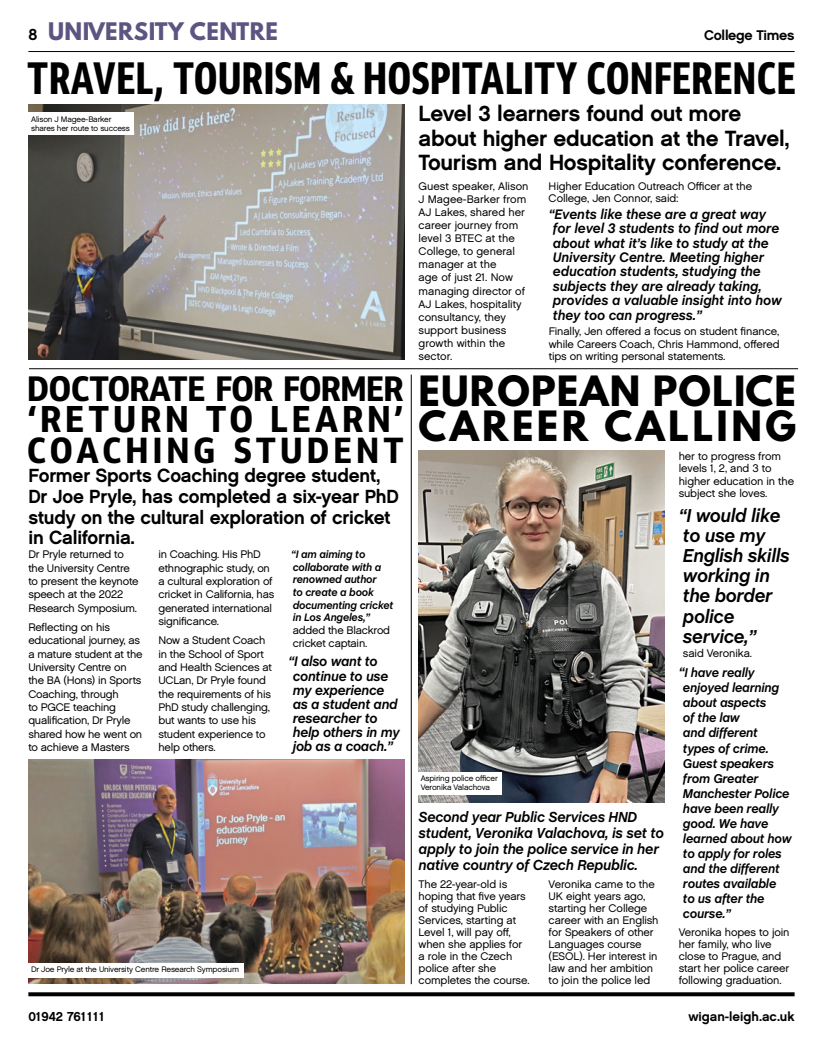
<style>
.page{position:relative;width:823px;height:1049px;background:#fff}
.page>*{position:absolute;margin:0;border:0;box-sizing:border-box;transform-origin:0 0}
.t1{font:800 condensed 45px "Venn";color:#000}
.t2{font:700 37px/35px "League Spartan";letter-spacing:.035em;color:#000}
.t3{font:37px "Venn Semi Cd X Bold";letter-spacing:.1em;color:#000}
.t4{font:36px "Venn Semi Cd X Bold";letter-spacing:.11em;color:#000}
.t5{font:35px "Venn Semi Cd X Bold";letter-spacing:-.02em;color:#000}
.t6{font:22px/24.4px "Chalet New York Nineteen Sixty";letter-spacing:-.01em;color:#000}
.t7{font:700 21.4px "League Spartan";letter-spacing:.02em;color:#5c5581}
.t8{font:19px/20.8px "Chalet New York Nineteen Sixty";letter-spacing:-.01em;color:#000}
.t9{font:italic 700 19px/20px "Chalet";letter-spacing:-.02em;color:#000}
.t10{font:16px "Chalet New York Nineteen Sixty";color:#000}
.t11{font:italic 700 14.8px/16px "Chalet";letter-spacing:-.02em;color:#000}
.t12{font:italic 700 14px/14.5px "Chalet";letter-spacing:-.01em;color:#000}
.t13{font:14px "Chalet New York Nineteen Sixty";letter-spacing:-.02em;color:#000}
.t14{font:italic 700 13px/15px "Chalet";letter-spacing:-.02em;color:#000}
.t15{font:13px "Chalet New York Nineteen Sixty";color:#000}
.t16{font:11px/13.4px "Chalet London Nineteen Sixty";letter-spacing:-.01em;color:#000}
.t17{font:italic 700 11px/12.6px "Chalet";letter-spacing:-.02em;color:#000}
.t18{font:8px/9px "Chalet London Nineteen Sixty";letter-spacing:-.02em;color:#000}
.s1{font-size:14px}
</style>
<div class="page">
<hr style="left:28px;top:51px;width:766px;height:1px;background:#000">
<svg style="left:28px;top:992px;width:766px;height:4px;background:#121212"></svg>
<img style="left:28px;top:104px;width:376px;height:256px">
<hr style="left:410px;top:375px;width:1px;height:609px;background:#000">
<div style="left:28px;top:112px;width:105px;height:23px;background:#fff"></div>
<img style="left:418px;top:451px;width:246px;height:351px">
<div style="left:417px;top:772px;width:84px;height:23px;background:#fff"></div>
<img style="left:28px;top:760px;width:376px;height:224px">
<hr style="left:29px;top:368px;width:768px;height:1px;background:#000">
<div style="left:28px;top:963px;width:216px;height:14px;background:#fff"></div>
<h3 class="t7" style="left:48px;top:15px;width:231px">UNIVERSITY CENTRE</h3>
<h3 class="t10" style="left:28px;top:25px;width:10px">8</h3>
<p class="t13" style="left:703px;top:27px;width:92px">College Times</p>
<h1 class="t1" style="left:27px;top:50px;width:770px">TRAVEL, TOURISM &amp; HOSPITALITY CONFERENCE</h1>
<p class="t18" style="left:31px;top:114px;width:100px">Alison J Magee-Barker shares her route to success</p>
<h3 class="t5" style="left:27px;top:366px;width:378px">DOCTORATE FOR FORMER</h3>
<h2 class="t3" style="left:27px;top:395px;width:378px">‘RETURN TO LEARN’</h2>
<h3 class="t4" style="left:27px;top:427px;width:378px">COACHING STUDENT</h3>
<h3 class="t8" style="left:28px;top:465px;width:372px">Former Sports Coaching degree student, Dr Joe Pryle, has completed a six-year PhD study on the cultural exploration of cricket in California.</h3>
<p class="t16" style="left:28px;top:548px;width:112px">Dr Pryle returned to the University Centre to present the keynote speech at the 2022<br>Research Symposium.</p>
<p class="t16" style="left:28px;top:620px;width:116px">Reflecting on his educational journey, as a mature student at the<br>University Centre on the BA (Hons) in Sports<br>Coaching, through<br>to PGCE teaching qualification, Dr Pryle shared how he went on to achieve a Masters</p>
<p class="t16" style="left:158px;top:548px;width:117px">in Coaching. His PhD ethnographic study, on a cultural exploration of cricket in California, has generated international significance.</p>
<p class="t16" style="left:158px;top:633px;width:115px">Now a Student Coach in the School of Sport and Health Sciences at<br>UCLan, Dr Pryle found the requirements of his<br>PhD study challenging, but wants to use his student experience to help others.</p>
<p class="t17" style="left:291px;top:548px;width:104px">“I am aiming to collaborate with a renowned author<br>to create a book documenting cricket in Los Angeles,”</p>
<p class="t16" style="left:292px;top:624px;width:99px;line-height:12.6px">added the Blackrod cricket captain.</p>
<p class="t12" style="left:292px;top:655px;width:108px;line-height:14.1px;text-indent:-4px">“I also want to continue to use my experience as a student and researcher to help others in my job as a coach.”</p>
<p class="t18" style="left:31px;top:965px;width:209px">Dr Joe Pryle at the University Centre Research Symposium</p>
<h3 class="t6" style="left:418px;top:101px;width:372px">Level 3 learners found out more about higher education at the Travel,<br>Tourism and Hospitality conference.</h3>
<p class="t16" style="left:418px;top:179px;width:111px;line-height:13.1px">Guest speaker, Alison<br>J Magee-Barker from<br>AJ Lakes, shared her career journey from level 3 BTEC at the<br>College, to general manager at the<br>age of just 21. Now managing director of<br>AJ Lakes, hospitality consultancy, they support business growth within the sector.</p>
<p class="t16" style="left:548px;top:180px;width:205px;line-height:12.3px">Higher Education Outreach Officer at the<br>College, Jen Connor, said:</p>
<p class="t12" style="left:552px;top:207px;width:230px;text-indent:-4px">“Events like these are a great way for level 3 students to find out more about what it’s like to study at the University Centre. Meeting higher education students, studying the subjects they are already taking, provides a valuable insight into how they too can progress.”</p>
<p class="t16" style="left:548px;top:325px;width:232px;line-height:12.3px;text-align:justify">Finally, Jen offered a focus on student finance, while Careers Coach, Chris Hammond, offered tips on writing personal statements.</p>
<h2 class="t2" style="left:418px;top:373px;width:379px">EUROPEAN POLICE<br>CAREER CALLING</h2>
<p class="t18" style="left:420px;top:773px;width:79px">Aspiring police officer<br>Veronika Valachova</p>
<h3 class="t11" style="left:418px;top:809px;width:247px">Second year Public Services HND student, Veronika Valachova, is set to apply to join the police service in her native country of Czech Republic.</h3>
<p class="t16" style="left:418px;top:877px;width:112px;line-height:12px">The 22-year-old is hoping that five years of studying Public<br>Services, starting at<br>Level 1, will pay off, when she applies for a role in the Czech police after she completes the course.</p>
<p class="t16" style="left:548px;top:877px;width:111px;line-height:12px">Veronika came to the<br>UK eight years ago, starting her College career with an English for Speakers of other<br>Languages course (ESOL). Her interest in law and her ambition to join the police led</p>
<p class="t16" style="left:678px;top:450px;width:117px;line-height:12px">her to progress from levels 1, 2, and 3 to higher education in the subject she loves.</p>
<h3 class="t9" style="left:678px;top:506px;width:113px">“I would like to use my<br>English skills working in the border police service,”</h3>
<p class="t16" style="left:682px;top:646px;width:71px">said Veronika.</p>
<p class="t14" style="left:682px;top:666px;width:110px;text-indent:-4px"><span class="s1">“</span>I have really enjoyed learning about aspects<br>of the law<br>and different types of crime.<br>Guest speakers from Greater<br>Manchester Police have been really good. We have learned about how to apply for roles and the different routes available<br>to us after the course.”</p>
<p class="t16" style="left:678px;top:926px;width:112px;line-height:12px">Veronika hopes to join her family, who live close to Prague, and start her police career following graduation.</p>
<p class="t15" style="left:28px;top:1008px;width:78px">01942 761111</p>
<p class="t15" style="left:688px;top:1008px;width:108px">wigan-leigh.ac.uk</p>
</div>
